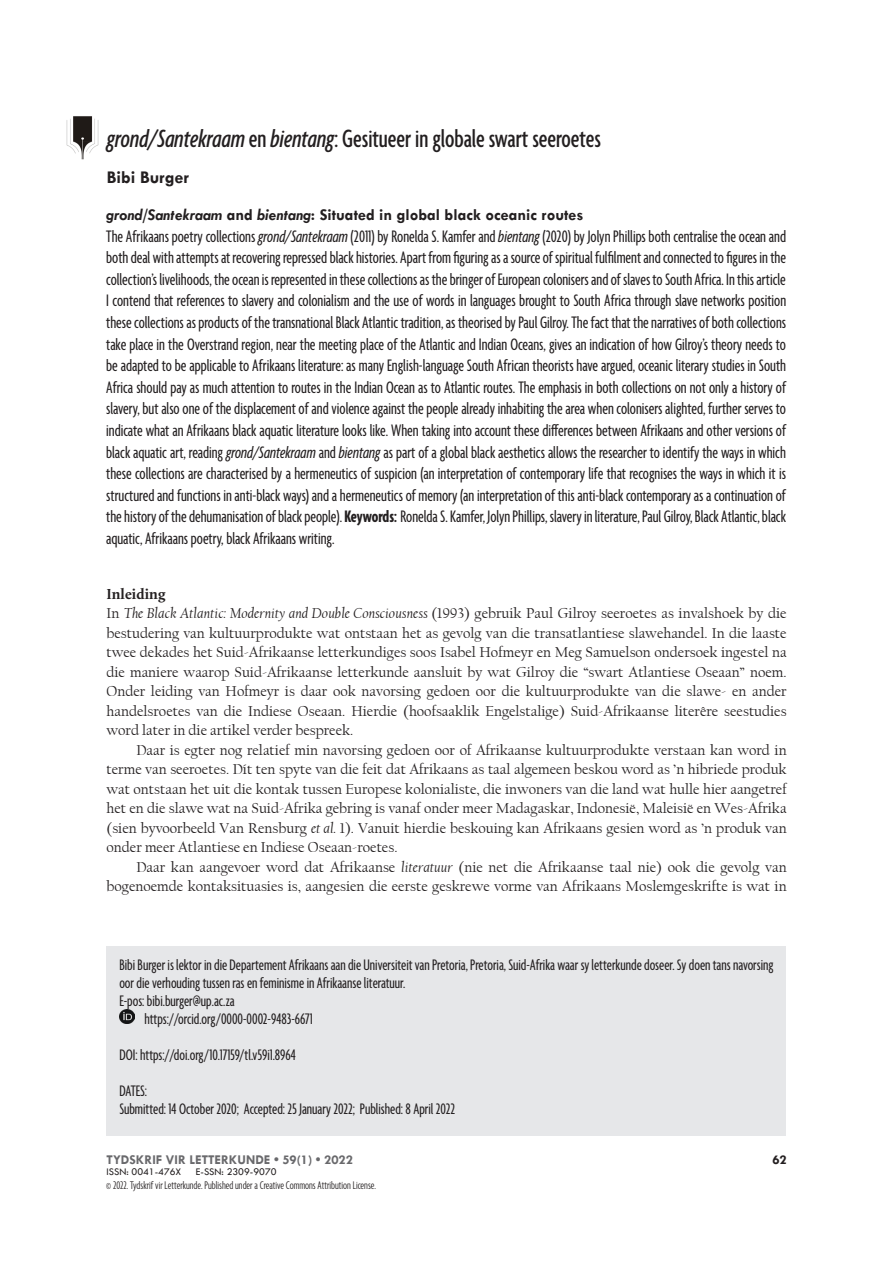
<style>
.page{position:relative;width:893px;height:1263px;background:#fff}
.page>*{position:absolute;margin:0;border:0;box-sizing:border-box;transform-origin:0 0}
.Heading_1{font:500 extra-condensed 27px "Agenda";color:#231f20}
.Abstract{font:extra-condensed 18px/21.6px "Agenda";color:#231f20;text-align:justify}
.t1{font:700 18px "Tw Cen";color:#231f20}
.Bio{font:extra-condensed 16.5px/18px "Agenda";color:#231f20}
.Abstract-2{font:700 16.5px "Tw Cen";color:#231f20}
.Indent_parag{font:15px/19.5px "Californian FB";color:#231f20;text-align:justify}
.blok_paragraaf{font:15px/19.5px "Californian FB";color:#231f20;text-align:justify}
.blok_paragraaf-2{font:700 15px "Calluna";color:#231f20}
.t2{font:700 13.5px "Tw Cen";color:#69696c}
.t3{font:700 13.5px "Tw Cen";color:#231f20}
.Bio-2{font:300 extra-condensed 12px "Agenda";color:#231f20}
.t4{font:10.5px "Tw Cen";color:#231f20}
.s1{font-family:"Agenda Medium Extra Cond";font-weight:400;font-style:italic;font-stretch:normal}
.s2{font-style:italic}
.s3{font-family:"Agenda Regular Extra Cond";font-style:italic;font-stretch:normal}
.s4{font-weight:700}
</style>
<div class="page">
<div style="left:107px;top:946px;width:679px;height:189px;background:#e6e7e9"></div>
<img style="left:120px;top:1009px;width:14px;height:14px">
<img style="left:66px;top:116px;width:33px;height:43px">
<p class="Heading_1" style="left:107px;top:124px;width:496px"><span class="s1">grond/Santekraam</span> en <span class="s1">bientang</span>: Gesitueer in globale swart seeroetes</p>
<p class="t1" style="left:107px;top:167px;width:84px">Bibi Burger</p>
<p class="Abstract-2" style="left:106px;top:205px;width:479px"><span class="s2">grond/Santekraam</span> and <span class="s2">bientang</span>: Situated in global black oceanic routes</p>
<p class="Abstract" style="left:106px;top:226px;width:681px">The Afrikaans poetry collections <span class="s3">grond/Santekraam</span> (2011) by Ronelda S. Kamfer and <span class="s3">bientang</span> (2020) by Jolyn Phillips both centralise the ocean and both deal with attempts at recovering repressed black histories. Apart from figuring as a source of spiritual fulfilment and connected to figures in the collection’s livelihoods, the ocean is represented in these collections as the bringer of European colonisers and of slaves to South Africa. In this article I contend that references to slavery and colonialism and the use of words in languages brought to South Africa through slave networks position these collections as products of the transnational Black Atlantic tradition, as theorised by Paul Gilroy. The fact that the narratives of both collections take place in the Overstrand region, near the meeting place of the Atlantic and Indian Oceans, gives an indication of how Gilroy’s theory needs to be adapted to be applicable to Afrikaans literature: as many English-language South African theorists have argued, oceanic literary studies in South Africa should pay as much attention to routes in the Indian Ocean as to Atlantic routes. The emphasis in both collections on not only a history of slavery, but also one of the displacement of and violence against the people already inhabiting the area when colonisers alighted, further serves to indicate what an Afrikaans black aquatic literature looks like. When taking into account these differences between Afrikaans and other versions of black aquatic art, reading <span class="s3">grond/Santekraam</span> and <span class="s3">bientang</span> as part of a global black aesthetics allows the researcher to identify the ways in which these collections are characterised by a hermeneutics of suspicion (an interpretation of contemporary life that recognises the ways in which it is structured and functions in anti-black ways) and a hermeneutics of memory (an interpretation of this anti-black contemporary as a continuation of the history of the dehumanisation of black people). <span class="s4">Keywords:</span> Ronelda S. Kamfer, Jolyn Phillips, slavery in literature, Paul Gilroy, Black Atlantic, black aquatic, Afrikaans poetry, black Afrikaans writing.</p>
<p class="blok_paragraaf-2" style="left:107px;top:584px;width:61px">Inleiding</p>
<p class="blok_paragraaf" style="left:107px;top:604px;width:682px">In <span class="s2">The Black Atlantic: Modernity and Double Consciousness</span> (1993) gebruik Paul Gilroy seeroetes as invalshoek by die bestudering van kultuurprodukte wat ontstaan het as gevolg van die transatlantiese slawehandel. In die laaste twee dekades het Suid-Afrikaanse letterkundiges soos Isabel Hofmeyr en Meg Samuelson ondersoek ingestel na die maniere waarop Suid-Afrikaanse letterkunde aansluit by wat Gilroy die “swart Atlantiese Oseaan” noem.<br>Onder leiding van Hofmeyr is daar ook navorsing gedoen oor die kultuurprodukte van die slawe- en ander handelsroetes van die Indiese Oseaan. Hierdie (hoofsaaklik Engelstalige) Suid-Afrikaanse literêre seestudies word later in die artikel verder bespreek.</p>
<p class="Indent_parag" style="left:107px;top:740px;width:682px;text-indent:30px">Daar is egter nog relatief min navorsing gedoen oor of Afrikaanse kultuurprodukte verstaan kan word in terme van seeroetes. Dít ten spyte van die feit dat Afrikaans as taal algemeen beskou word as ’n hibriede produk wat ontstaan het uit die kontak tussen Europese kolonialiste, die inwoners van die land wat hulle hier aangetref het en die slawe wat na Suid-Afrika gebring is vanaf onder meer Madagaskar, Indonesië, Maleisië en Wes-Afrika (sien byvoorbeeld Van Rensburg <span class="s2">et al.</span> 1). Vanuit hierdie beskouing kan Afrikaans gesien word as ’n produk van onder meer Atlantiese en Indiese Oseaan-roetes.</p>
<p class="Indent_parag" style="left:107px;top:857px;width:682px;text-align:right">Daar kan aangevoer word dat Afrikaanse <span class="s2">literatuur</span> (nie net die Afrikaanse taal nie) ook die gevolg van bogenoemde kontaksituasies is, aangesien die eerste geskrewe vorme van Afrikaans Moslemgeskrifte is wat in</p>
<p class="Bio" style="left:119px;top:956px;width:656px">Bibi Burger is lektor in die Departement Afrikaans aan die Universiteit van Pretoria, Pretoria, Suid-Afrika waar sy letterkunde doseer. Sy doen tans navorsing oor die verhouding tussen ras en feminisme in Afrikaanse literatuur.</p>
<p class="Bio" style="left:119px;top:992px;width:117px">E-pos: bibi.burger@up.ac.za</p>
<p class="Bio" style="left:144px;top:1010px;width:170px">https://orcid.org/0000-0002-9483-6671</p>
<p class="Bio" style="left:119px;top:1046px;width:178px">DOI: https://doi.org/10.17159/tl.v59i1.8964</p>
<p class="Bio" style="left:119px;top:1082px;width:29px">DATES:</p>
<p class="Bio" style="left:119px;top:1100px;width:337px">Submitted: 14 October 2020; Accepted: 25 January 2022; Published: 8 April 2022</p>
<p class="t2" style="left:107px;top:1152px;width:248px">TYDSKRIF VIR LETTERKUNDE • 59(1) • 2022</p>
<p class="t4" style="left:107px;top:1166px;width:76px">ISSN: 0041-476X</p>
<p class="t4" style="left:196px;top:1166px;width:82px">E-SSN: 2309-9070</p>
<p class="Bio-2" style="left:106px;top:1179px;width:271px">© 2022. Tydskrif vir Letterkunde. Published under a Creative Commons Attribution License.</p>
<p class="t3" style="left:772px;top:1152px;width:16px">62</p>
</div>
